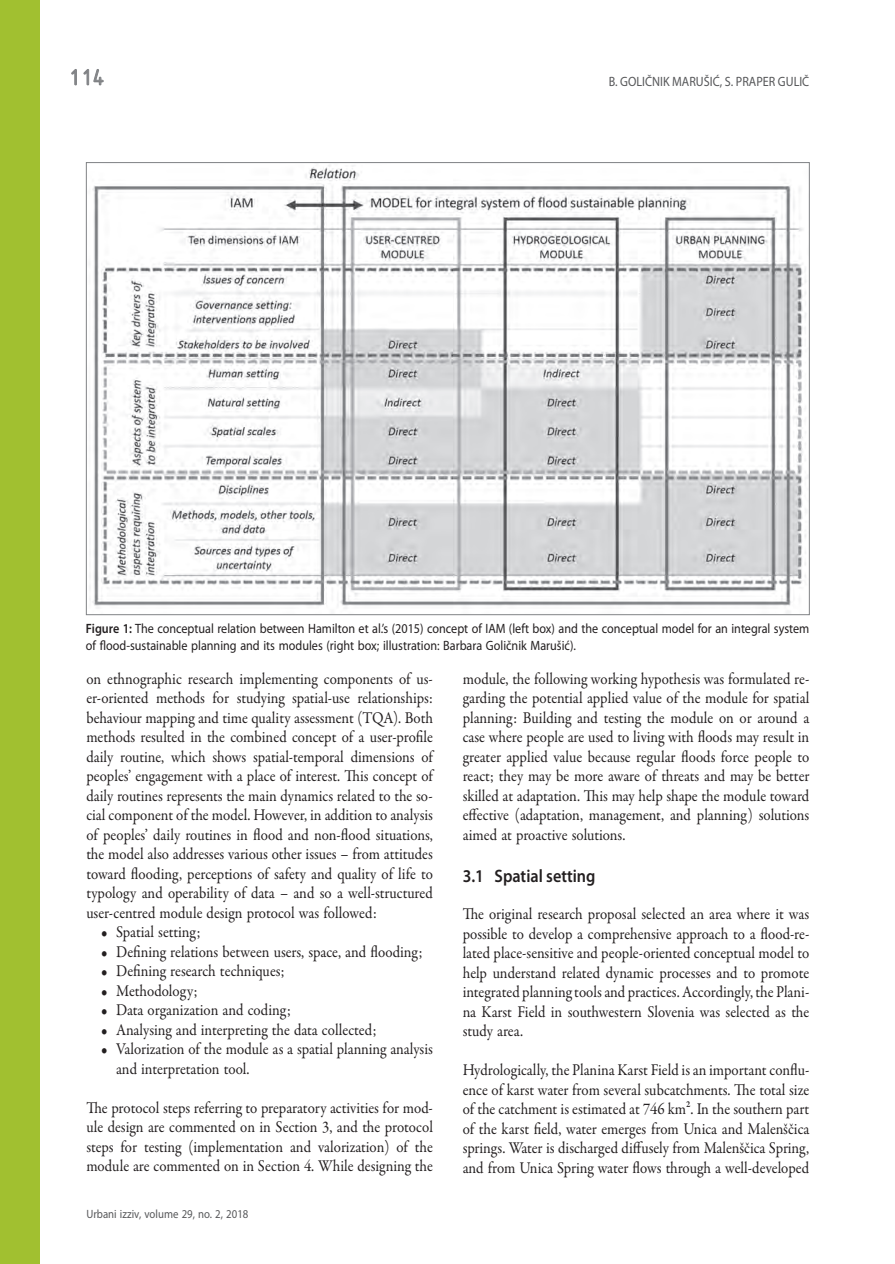
<style>
.page{position:relative;width:895px;height:1264px;background:#fff}
.page>*{position:absolute;margin:0;border:0;box-sizing:border-box;transform-origin:0 0}
.t1{font:24px "ISOCTEUR";color:#808285}
.t2{font:600 18px "Myriad Pro";color:#231f20;scale:.9 1}
.t3{font:16.5px/19.5px "Garamond Premr Pro";color:#231f20;text-align:justify;scale:.9 1}
.t4{font:13.5px/16.5px "Myriad Pro";color:#231f20;scale:.9 1}
.t5{font:13.5px "Myriad Pro";color:#57585a;scale:.9 1}
.t6{font:12px "Myriad Pro";color:#57585a;scale:.9 1}
.s1{font-weight:600}
</style>
<div class="page">
<svg style="left:71px;top:69px;width:6px;height:17px"></svg>
<svg style="left:83px;top:69px;width:21px;height:17px"></svg>
<div style="left:0;top:0;width:40px;height:1264px;background:#a1c030"></div>
<img style="left:89px;top:165px;width:717px;height:448px">
<h1 class="t1" style="left:66px;top:62px;width:43px">114</h1>
<p class="t5" style="left:609px;top:74px;width:224px">B. GOLIČNIK MARUŠIĆ, S. PRAPER GULIČ</p>
<p class="t4" style="left:86px;top:621px;width:805px"><span class="s1">Figure 1:</span> The conceptual relation between Hamilton et al.’s (2015) concept of IAM (left box) and the conceptual model for an integral system of flood-sustainable planning and its modules (right box; illustration: Barbara Goličnik Marušić).</p>
<p class="t3" style="left:86px;top:669px;width:387px">on ethnographic research implementing components of us&shy;er-oriented methods for studying spatial-use relationships: behaviour mapping and time quality assessment (TQA). Both methods resulted in the combined concept of a user-profile daily routine, which shows spatial-temporal dimensions of peoples’ engagement with a place of interest. This concept of daily routines represents the main dynamics related to the so&shy;cial component of the model. However, in addition to analysis of peoples’ daily routines in flood and non-flood situations, the model also addresses various other issues – from attitudes toward flooding, perceptions of safety and quality of life to typology and operability of data – and so a well-structured user-centred module design protocol was followed:</p>
<p class="t3" style="left:101px;top:922px;width:112px">• Spatial setting;</p>
<p class="t3" style="left:101px;top:942px;width:358px">• Defining relations between users, space, and flooding;</p>
<p class="t3" style="left:101px;top:961px;width:205px">• Defining research techniques;</p>
<p class="t3" style="left:101px;top:981px;width:109px">• Methodology;</p>
<p class="t3" style="left:101px;top:1000px;width:212px">• Data organization and coding;</p>
<p class="t3" style="left:101px;top:1020px;width:307px">• Analysing and interpreting the data collected;</p>
<p class="t3" style="left:116px;top:1039px;width:353px;text-indent:-15px">• Valorization of the module as a spatial planning analysis and interpretation tool.</p>
<p class="t3" style="left:86px;top:1098px;width:387px">The protocol steps referring to preparatory activities for mod&shy;ule design are commented on in Section 3, and the protocol steps for testing (implementation and valorization) of the module are commented on in Section 4. While designing the</p>
<p class="t6" style="left:86px;top:1207px;width:182px">Urbani izziv, volume 29, no. 2, 2018</p>
<p class="t3" style="left:463px;top:669px;width:387px">module, the following working hypothesis was formulated re&shy;garding the potential applied value of the module for spatial planning: Building and testing the module on or around a case where people are used to living with floods may result in greater applied value because regular floods force people to react; they may be more aware of threats and may be better skilled at adaptation. This may help shape the module toward effective (adaptation, management, and planning) solutions aimed at proactive solutions.</p>
<p class="t2" style="left:463px;top:864px;width:149px">3.1 Spatial setting</p>
<p class="t3" style="left:463px;top:904px;width:387px">The original research proposal selected an area where it was possible to develop a comprehensive approach to a flood-re&shy;lated place-sensitive and people-oriented conceptual model to help understand related dynamic processes and to promote integrated planning tools and practices. Accordingly, the Plani&shy;na Karst Field in southwestern Slovenia was selected as the study area.</p>
<p class="t3" style="left:463px;top:1060px;width:387px">Hydrologically, the Planina Karst Field is an important conflu&shy;ence of karst water from several subcatchments. The total size of the catchment is estimated at 746 km². In the southern part of the karst field, water emerges from Unica and Malenščica springs. Water is discharged diffusely from Malenščica Spring, and from Unica Spring water flows through a well-developed</p>
</div>
